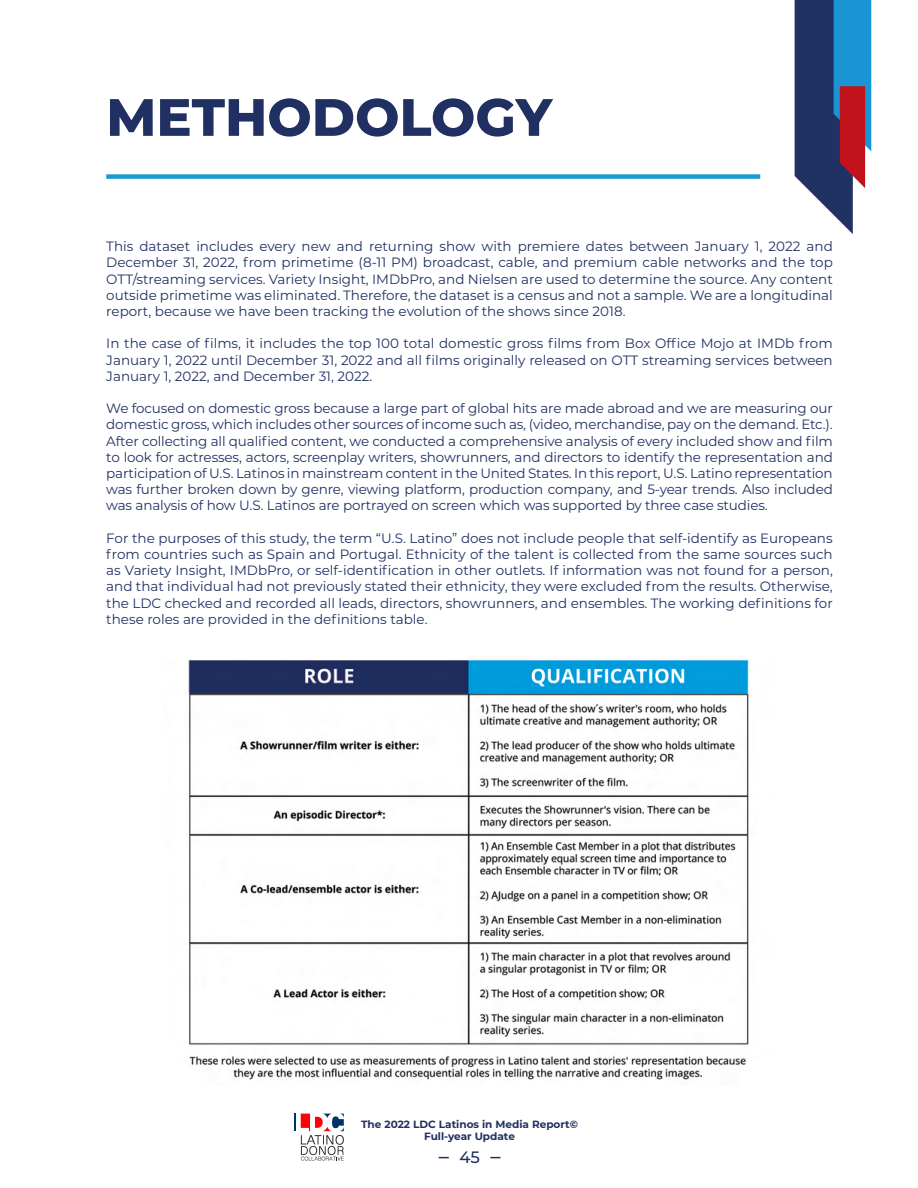
<style>
.page{position:relative;width:918px;height:1188px;background:#fff}
.page>*{position:absolute;margin:0;border:0;box-sizing:border-box;transform-origin:0 0}
.t1{font:800 52.5px "Montserrat";color:#203062}
.t2{font:500 16.5px "Montserrat";color:#1f3362}
.Generales{font:13.5px/16.2px "Montserrat";letter-spacing:-.01em;color:#203062;text-align:justify}
.t3{font:700 10.5px/12px "Montserrat";color:#203062;text-align:center}
</style>
<div class="page">
<img style="left:188px;top:660px;width:561px;height:420px">
<div style="left:106px;top:174px;width:654px;height:5px;background:#1999d6"></div>
<svg style="left:795px;top:0;width:76px;height:234px"></svg>
<svg style="left:295px;top:1114px;width:49px;height:47px"></svg>
<p class="t1" style="left:106px;top:79px;width:447px">METHODOLOGY</p>
<p class="Generales" style="left:106px;top:238px;width:728px">This dataset includes every new and returning show with premiere dates between January 1, 2022 and December 31, 2022, from primetime (8-11 PM) broadcast, cable, and premium cable networks and the top OTT/streaming services. Variety Insight, IMDbPro, and Nielsen are used to determine the source. Any content outside primetime was eliminated. Therefore, the dataset is a census and not a sample. We are a longitudinal report, because we have been tracking the evolution of the shows since 2018.</p>
<p class="Generales" style="left:106px;top:335px;width:728px">In the case of films, it includes the top 100 total domestic gross films from Box Office Mojo at IMDb from January 1, 2022 until December 31, 2022 and all films originally released on OTT streaming services between January 1, 2022, and December 31, 2022.</p>
<p class="Generales" style="left:106px;top:400px;width:728px">We focused on domestic gross because a large part of global hits are made abroad and we are measuring our domestic gross, which includes other sources of income such as, (video, merchandise, pay on the demand. Etc.).</p>
<p class="Generales" style="left:106px;top:432px;width:728px">After collecting all qualified content, we conducted a comprehensive analysis of every included show and film to look for actresses, actors, screenplay writers, showrunners, and directors to identify the representation and participation of U.S. Latinos in mainstream content in the United States. In this report, U.S. Latino representation was further broken down by genre, viewing platform, production company, and 5-year trends. Also included was analysis of how U.S. Latinos are portrayed on screen which was supported by three case studies.</p>
<p class="Generales" style="left:106px;top:530px;width:728px">For the purposes of this study, the term “U.S. Latino” does not include people that self-identify as Europeans from countries such as Spain and Portugal. Ethnicity of the talent is collected from the same sources such as Variety Insight, IMDbPro, or self-identification in other outlets. If information was not found for a person, and that individual had not previously stated their ethnicity, they were excluded from the results. Otherwise, the LDC checked and recorded all leads, directors, showrunners, and ensembles. The working definitions for these roles are provided in the definitions table.</p>
<p class="t3" style="left:361px;top:1118px;width:218px">The 2022 LDC Latinos in Media Report©<br>Full-year Update</p>
<p class="t2" style="left:459px;top:1145px;width:22px">45</p>
</div>
